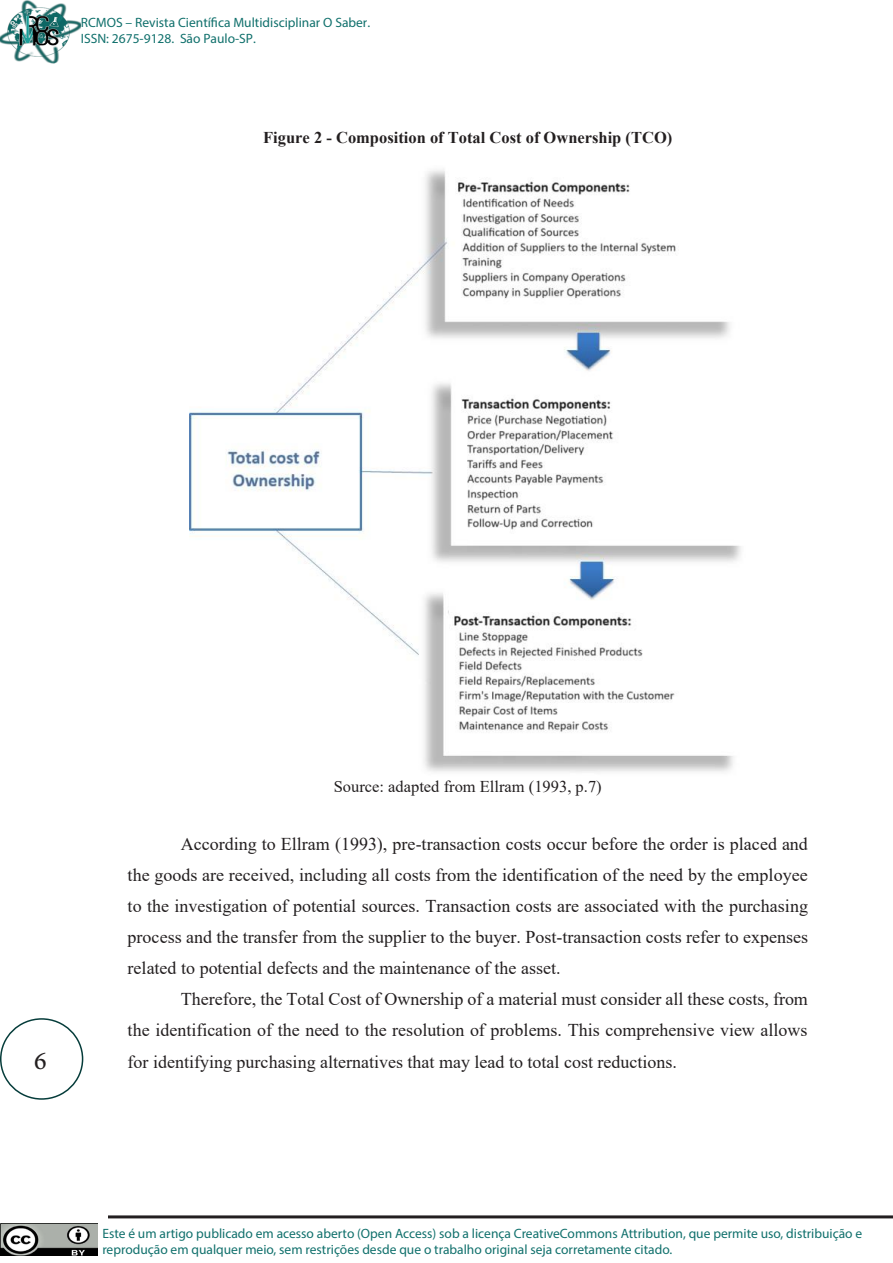
<style>
.page{position:relative;width:893px;height:1263px;background:#fff}
.page>*{position:absolute;margin:0;border:0;box-sizing:border-box;transform-origin:0 0}
.t1{font:27px "Minion Pro";color:#231f20}
.t2{font:18px "Times New Roman";color:#231f20}
.t3{font:700 16.5px "Times New Roman";color:#231f20}
.t4{font:16.5px "Times New Roman";color:#231f20}
.t5{font:13.5px/16.5px "Myriad Pro";color:#10706c}
</style>
<div class="page">
<img style="left:0;top:1224px;width:97px;height:32px">
<img style="left:0;top:0;width:81px;height:64px">
<div style="left:0;top:1018px;width:83px;height:82px;border:2px solid #053c3a;border-radius:50%"></div>
<hr style="left:108px;top:1215px;width:785px;height:3px;background:#231f20">
<img style="left:190px;top:169px;width:551px;height:603px">
<p class="t5" style="left:81px;top:14px;width:291px">RCMOS – Revista Científica Multidisciplinar O Saber.<br>ISSN: 2675-9128. São Paulo-SP.</p>
<p class="t3" style="left:263px;top:126px;width:411px">Figure 2 - Composition of Total Cost of Ownership (TCO)</p>
<h1 class="t1" style="left:34px;top:1042px;width:15px">6</h1>
<p class="t4" style="left:334px;top:775px;width:269px">Source: adapted from Ellram (1993, p.7)</p>
<p class="t2" style="left:181px;top:831px;width:629px">According to Ellram (1993), pre-transaction costs occur before the order is placed and</p>
<p class="t2" style="left:128px;top:862px;width:681px">the goods are received, including all costs from the identification of the need by the employee</p>
<p class="t2" style="left:128px;top:893px;width:682px">to the investigation of potential sources. Transaction costs are associated with the purchasing</p>
<p class="t2" style="left:128px;top:924px;width:682px">process and the transfer from the supplier to the buyer. Post-transaction costs refer to expenses</p>
<p class="t2" style="left:128px;top:956px;width:434px">related to potential defects and the maintenance of the asset.</p>
<p class="t2" style="left:181px;top:987px;width:629px">Therefore, the Total Cost of Ownership of a material must consider all these costs, from</p>
<p class="t2" style="left:128px;top:1018px;width:681px">the identification of the need to the resolution of problems. This comprehensive view allows</p>
<p class="t2" style="left:128px;top:1049px;width:551px">for identifying purchasing alternatives that may lead to total cost reductions.</p>
<p class="t5" style="left:102px;top:1225px;width:761px">Este é um artigo publicado em acesso aberto (Open Access) sob a licença CreativeCommons Attribution, que permite uso, distribuição e reprodução em qualquer meio, sem restrições desde que o trabalho original seja corretamente citado.</p>
</div>
